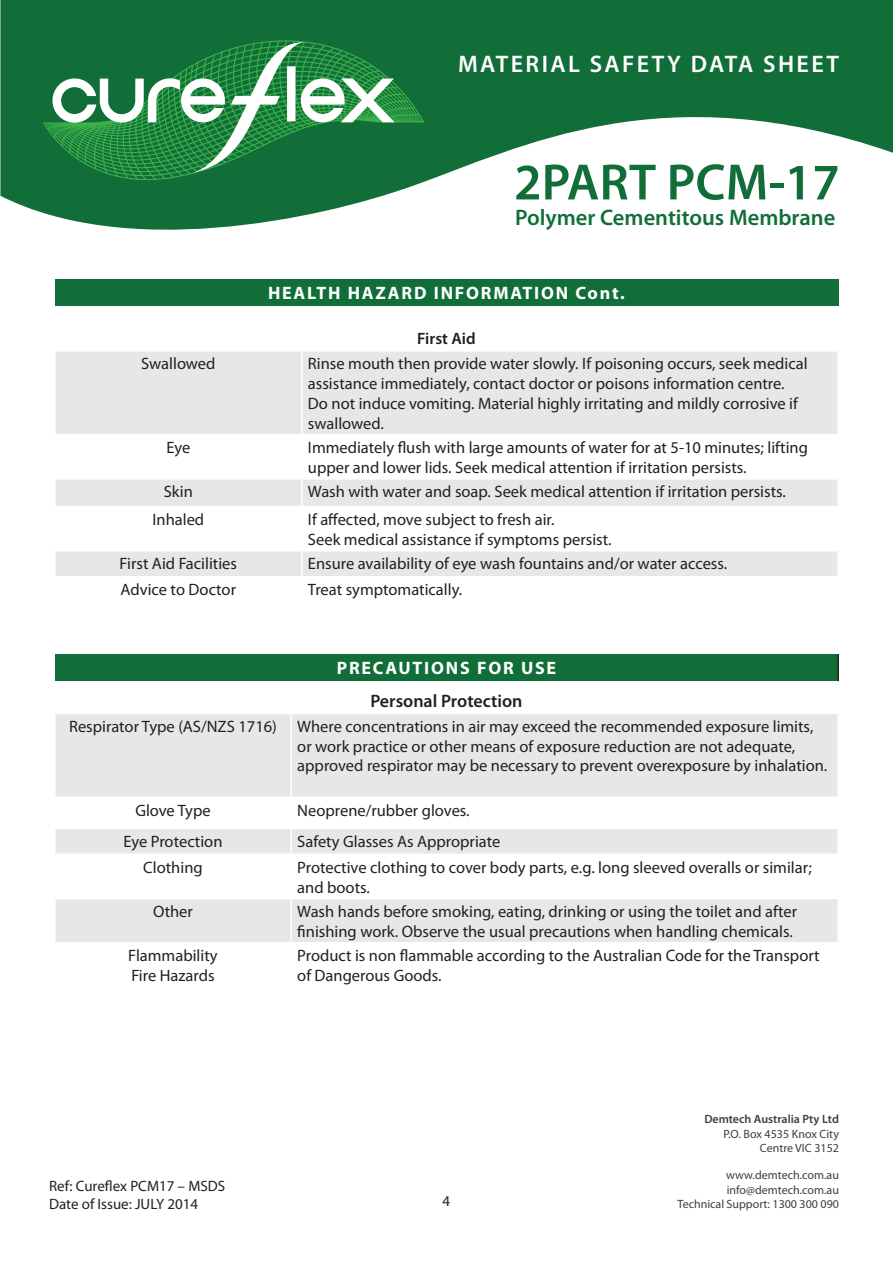
<style>
.page{position:relative;width:893px;height:1263px;background:#fff}
.page>*{position:absolute;margin:0;border:0;box-sizing:border-box;transform-origin:0 0}
.t1{font:600 51.45px "Myriad Pro";color:#126e39}
.t2{font:600 24px "Myriad Pro";letter-spacing:.1em;color:#fff}
.t3{font:600 22.5px "Myriad Pro";color:#126e39}
.t4{font:700 18px "Myriad Pro";letter-spacing:.1em;color:#fff}
.t5{font:600 18px "Myriad Pro";color:#231f20}
.t6{font:16.5px/19.8px "Myriad Pro";color:#231f20}
.t7{font:600 16.5px "Myriad Pro";color:#231f20}
.t8{font:15px "Myriad Pro";color:#231f20}
.t9{font:12px/14.4px "Myriad Pro";color:#3e3e3f;text-align:right}
.t10{font:600 12px "Myriad Pro";color:#3e3e3f}
</style>
<div class="page">
<div style="left:55px;top:279px;width:783px;height:27px;background:#126e39"></div>
<svg style="left:56px;top:352px;width:781px;height:224px;fill:#e6e7e9"></svg>
<hr style="left:301px;top:352px;width:2px;height:82px;background:#fff">
<hr style="left:301px;top:480px;width:2px;height:26px;background:#fff">
<hr style="left:301px;top:551px;width:2px;height:25px;background:#fff">
<hr style="left:54px;top:434px;width:248px;height:1px;background:#fff">
<hr style="left:302px;top:434px;width:537px;height:1px;background:#fff">
<hr style="left:301px;top:435px;width:2px;height:43px;background:#fff">
<hr style="left:54px;top:478px;width:248px;height:2px;background:#fff">
<hr style="left:302px;top:478px;width:537px;height:2px;background:#fff">
<hr style="left:54px;top:506px;width:248px;height:1px;background:#fff">
<hr style="left:302px;top:506px;width:537px;height:1px;background:#fff">
<hr style="left:301px;top:507px;width:2px;height:43px;background:#fff">
<hr style="left:54px;top:550px;width:248px;height:1px;background:#fff">
<hr style="left:302px;top:550px;width:537px;height:1px;background:#fff">
<svg style="left:0;top:0;width:893px;height:230px;fill:#126e39"></svg>
<svg style="left:43px;top:40px;width:381px;height:140px;background:#15733a"></svg>
<svg style="left:52px;top:41px;width:343px;height:132px"></svg>
<div style="left:55px;top:654px;width:783px;height:27px;background:#126e39"></div>
<hr style="left:837px;top:654px;width:2px;height:27px;background:#231f20">
<svg style="left:56px;top:829px;width:781px;height:113px;fill:#e6e7e9"></svg>
<hr style="left:291px;top:855px;width:1px;height:43px;background:#fff">
<svg style="left:291px;top:829px;width:1px;height:24px"></svg>
<hr style="left:54px;top:853px;width:237px;height:2px;background:#fff">
<hr style="left:291px;top:853px;width:548px;height:2px;background:#fff">
<hr style="left:54px;top:898px;width:237px;height:1px;background:#fff">
<hr style="left:291px;top:898px;width:548px;height:1px;background:#fff">
<hr style="left:291px;top:899px;width:1px;height:43px;background:#fff">
<div style="left:56px;top:714px;width:781px;height:82px;background:#e6e7e9"></div>
<hr style="left:291px;top:714px;width:1px;height:82px;background:#fff">
<p class="t2" style="left:458px;top:49px;width:382px">MATERIAL SAFETY DATA SHEET</p>
<p class="t1" style="left:514px;top:149px;width:327px">2PART PCM-17</p>
<p class="t3" style="left:515px;top:203px;width:322px">Polymer Cementitous Membrane</p>
<p class="t4" style="left:268px;top:281px;width:358px">HEALTH HAZARD INFORMATION Cont.</p>
<p class="t7" style="left:417px;top:328px;width:60px">First Aid</p>
<p class="t6" style="left:141px;top:354px;width:76px">Swallowed</p>
<p class="t6" style="left:308px;top:354px;width:501px">Rinse mouth then provide water slowly. If poisoning occurs, seek medical assistance immediately, contact doctor or poisons information centre.<br>Do not induce vomiting. Material highly irritating and mildly corrosive if swallowed.</p>
<p class="t6" style="left:166px;top:437px;width:25px">Eye</p>
<p class="t6" style="left:308px;top:437px;width:501px">Immediately flush with large amounts of water for at 5-10 minutes; lifting upper and lower lids. Seek medical attention if irritation persists.</p>
<p class="t6" style="left:164px;top:481px;width:31px">Skin</p>
<p class="t6" style="left:308px;top:481px;width:479px">Wash with water and soap. Seek medical attention if irritation persists.</p>
<p class="t6" style="left:152px;top:509px;width:53px">Inhaled</p>
<p class="t6" style="left:308px;top:509px;width:305px">If affected, move subject to fresh air.<br>Seek medical assistance if symptoms persist.</p>
<p class="t6" style="left:120px;top:553px;width:119px">First Aid Facilities</p>
<p class="t6" style="left:308px;top:553px;width:421px">Ensure availability of eye wash fountains and/or water access.</p>
<p class="t6" style="left:121px;top:579px;width:117px">Advice to Doctor</p>
<p class="t6" style="left:308px;top:579px;width:156px">Treat symptomatically.</p>
<p class="t4" style="left:337px;top:656px;width:221px">PRECAUTIONS FOR USE</p>
<p class="t5" style="left:370px;top:689px;width:154px">Personal Protection</p>
<p class="t6" style="left:297px;top:716px;width:532px;text-indent:-228px">Respirator Type (AS/NZS 1716) Where concentrations in air may exceed the recommended exposure limits, or work practice or other means of exposure reduction are not adequate, approved respirator may be necessary to prevent overexposure by inhalation.</p>
<p class="t6" style="left:135px;top:800px;width:77px">Glove Type</p>
<p class="t6" style="left:297px;top:800px;width:174px">Neoprene/rubber gloves.</p>
<p class="t6" style="left:124px;top:831px;width:100px">Eye Protection</p>
<p class="t6" style="left:297px;top:831px;width:205px">Safety Glasses As Appropriate</p>
<p class="t6" style="left:143px;top:857px;width:61px">Clothing</p>
<p class="t6" style="left:297px;top:857px;width:516px">Protective clothing to cover body parts, e.g. long sleeved overalls or similar; and boots.</p>
<p class="t6" style="left:153px;top:901px;width:41px">Other</p>
<p class="t6" style="left:297px;top:901px;width:501px">Wash hands before smoking, eating, drinking or using the toilet and after finishing work. Observe the usual precautions when handling chemicals.</p>
<p class="t6" style="left:128px;top:945px;width:91px">Flammability<br>Fire Hazards</p>
<p class="t6" style="left:297px;top:945px;width:524px">Product is non flammable according to the Australian Code for the Transport of Dangerous Goods.</p>
<p class="t8" style="left:49px;top:1177px;width:178px">Ref: Cureflex PCM17 – MSDS</p>
<p class="t8" style="left:49px;top:1195px;width:151px">Date of Issue: JULY 2014</p>
<p class="t8" style="left:443px;top:1191px;width:9px">4</p>
<p class="t10" style="left:704px;top:1111px;width:136px">Demtech Australia Pty Ltd</p>
<p class="t9" style="left:723px;top:1126px;width:117px">P.O. Box 4535 Knox City<br>Centre VIC 3152</p>
<p class="t9" style="left:726px;top:1168px;width:114px">www.demtech.com.au</p>
<p class="t9" style="left:727px;top:1182px;width:114px">info@demtech.com.au</p>
<p class="t9" style="left:677px;top:1197px;width:163px">Technical Support: 1300 300 090</p>
</div>
